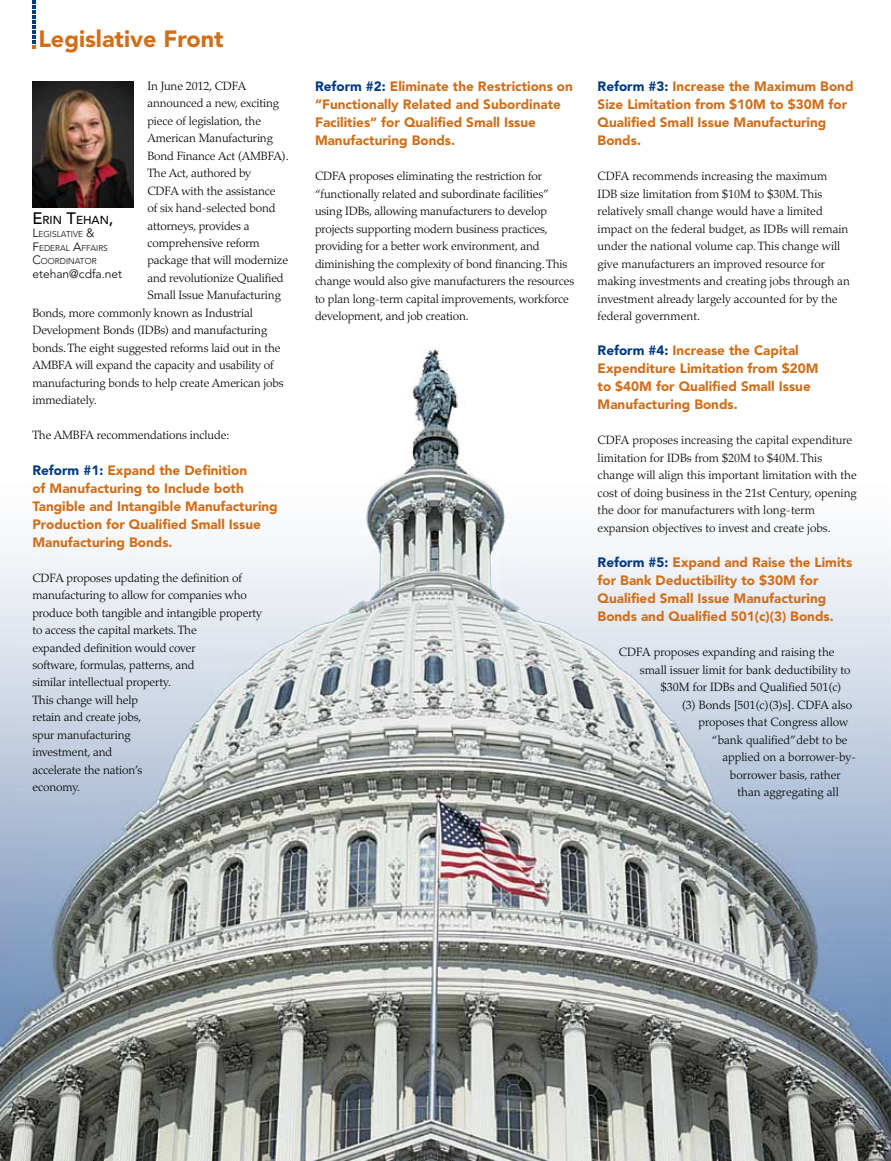
<style>
.page{position:relative;width:891px;height:1161px;background:#fff}
.page>*{position:absolute;margin:0;border:0;box-sizing:border-box;transform-origin:0 0}
.t1{font:900 23.4px "Avenir";color:#d06f1a}
.t2{font:900 13.5px/18px "Avenir";color:#d06f1a}
.t3{font:300 12px/17.4px "Palatino";letter-spacing:-.01em;color:#000}
.t4{font:300 12px "Avenir";color:#000}
.t5{font:500 11.55px "Avenir";color:#000}
.t6{font:300 8.4px/13.5px "Avenir";color:#000}
.s1{color:#013a81}
.s2{font-size:16.5px}
.s3{font-size:12px}
</style>
<div class="page">
<img style="left:0;top:348px;width:891px;height:813px">
<svg style="left:32px;top:1px;width:4px;height:47px"></svg>
<img style="left:32px;top:81px;width:102px;height:126px">
<h1 class="t1" style="left:38px;top:25px;width:187px">Legislative Front</h1>
<p class="t3" style="left:147px;top:77px;width:100px">In June 2012, CDFA</p>
<p class="t3" style="left:147px;top:95px;width:133px">announced a new, exciting</p>
<p class="t3" style="left:147px;top:112px;width:115px">piece of legislation, the</p>
<p class="t3" style="left:147px;top:130px;width:127px">American Manufacturing</p>
<p class="t3" style="left:147px;top:147px;width:143px">Bond Finance Act (AMBFA).</p>
<p class="t3" style="left:147px;top:165px;width:105px">The Act, authored by</p>
<p class="t3" style="left:147px;top:182px;width:130px">CDFA with the assistance</p>
<p class="t3" style="left:147px;top:199px;width:130px">of six hand-selected bond</p>
<p class="t3" style="left:147px;top:217px;width:104px">attorneys, provides a</p>
<p class="t3" style="left:147px;top:234px;width:114px">comprehensive reform</p>
<p class="t3" style="left:147px;top:252px;width:142px">package that will modernize</p>
<p class="t3" style="left:147px;top:269px;width:138px">and revolutionize Qualified</p>
<p class="t3" style="left:147px;top:287px;width:135px">Small Issue Manufacturing</p>
<p class="t3" style="left:32px;top:304px;width:222px">Bonds, more commonly known as Industrial</p>
<p class="t3" style="left:32px;top:322px;width:236px">Development Bonds (IDBs) and manufacturing</p>
<p class="t3" style="left:32px;top:339px;width:250px">bonds. The eight suggested reforms laid out in the</p>
<p class="t3" style="left:32px;top:357px;width:243px">AMBFA will expand the capacity and usability of</p>
<p class="t3" style="left:32px;top:374px;width:253px">manufacturing bonds to help create American jobs</p>
<p class="t3" style="left:32px;top:392px;width:66px">immediately.</p>
<p class="t3" style="left:32px;top:427px;width:198px">The AMBFA recommendations include:</p>
<p class="t2" style="left:32px;top:461px;width:247px"><span class="s1">Reform #1:</span> Expand the Definition<br>of Manufacturing to Include both Tangible and Intangible Manufacturing Production for Qualified Small Issue Manufacturing Bonds.</p>
<p class="t3" style="left:32px;top:569px;width:231px">CDFA proposes updating the definition of manufacturing to allow for companies who produce both tangible and intangible property to access the capital markets. The<br>expanded definition would cover<br>software, formulas, patterns, and<br>similar intellectual property.<br>This change will help<br>retain and create jobs,<br>spur manufacturing<br>investment, and<br>accelerate the nation’s<br>economy.</p>
<p class="t5" style="left:32px;top:213px;width:83px"><span class="s2">E</span>RIN <span class="s2">T</span>EHAN<span class="s2">,</span></p>
<p class="t6" style="left:32px;top:228px;width:77px"><span class="s3">L</span>EGISLATIVE <span class="s3">&amp;<br>F</span>EDERAL <span class="s3">A</span>FFAIRS<br><span class="s3">C</span>OORDINATOR</p>
<p class="t4" style="left:32px;top:267px;width:91px">etehan@cdfa.net</p>
<p class="t2" style="left:315px;top:77px;width:259px"><span class="s1">Reform #2:</span> Eliminate the Restrictions on “Functionally Related and Subordinate Facilities” for Qualified Small Issue Manufacturing Bonds.</p>
<p class="t3" style="left:315px;top:168px;width:261px">CDFA proposes eliminating the restriction for “functionally related and subordinate facilities” using IDBs, allowing manufacturers to develop projects supporting modern business practices, providing for a better work environment, and diminishing the complexity of bond financing. This change would also give manufacturers the resources to plan long-term capital improvements, workforce development, and job creation.</p>
<p class="t2" style="left:598px;top:77px;width:257px"><span class="s1">Reform #3:</span> Increase the Maximum Bond<br>Size Limitation from $10M to $30M for<br>Qualified Small Issue Manufacturing<br>Bonds.</p>
<p class="t3" style="left:598px;top:168px;width:254px">CDFA recommends increasing the maximum IDB size limitation from $10M to $30M. This relatively small change would have a limited impact on the federal budget, as IDBs will remain under the national volume cap. This change will give manufacturers an improved resource for making investments and creating jobs through an investment already largely accounted for by the federal government.</p>
<p class="t2" style="left:598px;top:342px;width:222px"><span class="s1">Reform #4:</span> Increase the Capital<br>Expenditure Limitation from $20M to $40M for Qualified Small Issue<br>Manufacturing Bonds.</p>
<p class="t3" style="left:598px;top:432px;width:261px">CDFA proposes increasing the capital expenditure limitation for IDBs from $20M to $40M. This change will align this important limitation with the cost of doing business in the 21st Century, opening the door for manufacturers with long-term expansion objectives to invest and create jobs.</p>
<p class="t2" style="left:598px;top:553px;width:256px"><span class="s1">Reform #5:</span> Expand and Raise the Limits for Bank Deductibility to $30M for Qualified Small Issue Manufacturing Bonds and Qualified 501(c)(3) Bonds.</p>
<p class="t3" style="left:619px;top:644px;width:217px">CDFA proposes expanding and raising the</p>
<p class="t3" style="left:640px;top:661px;width:212px">small issuer limit for bank deductibility to</p>
<p class="t3" style="left:661px;top:679px;width:182px">$30M for IDBs and Qualified 501(c)</p>
<p class="t3" style="left:682px;top:696px;width:172px">(3) Bonds [501(c)(3)s]. CDFA also</p>
<p class="t3" style="left:698px;top:714px;width:152px">proposes that Congress allow</p>
<p class="t3" style="left:712px;top:731px;width:137px">“bank qualified”debt to be</p>
<p class="t3" style="left:722px;top:748px;width:135px">applied on a borrower-by-</p>
<p class="t3" style="left:730px;top:766px;width:112px">borrower basis, rather</p>
<p class="t3" style="left:737px;top:783px;width:103px">than aggregating all</p>
</div>
